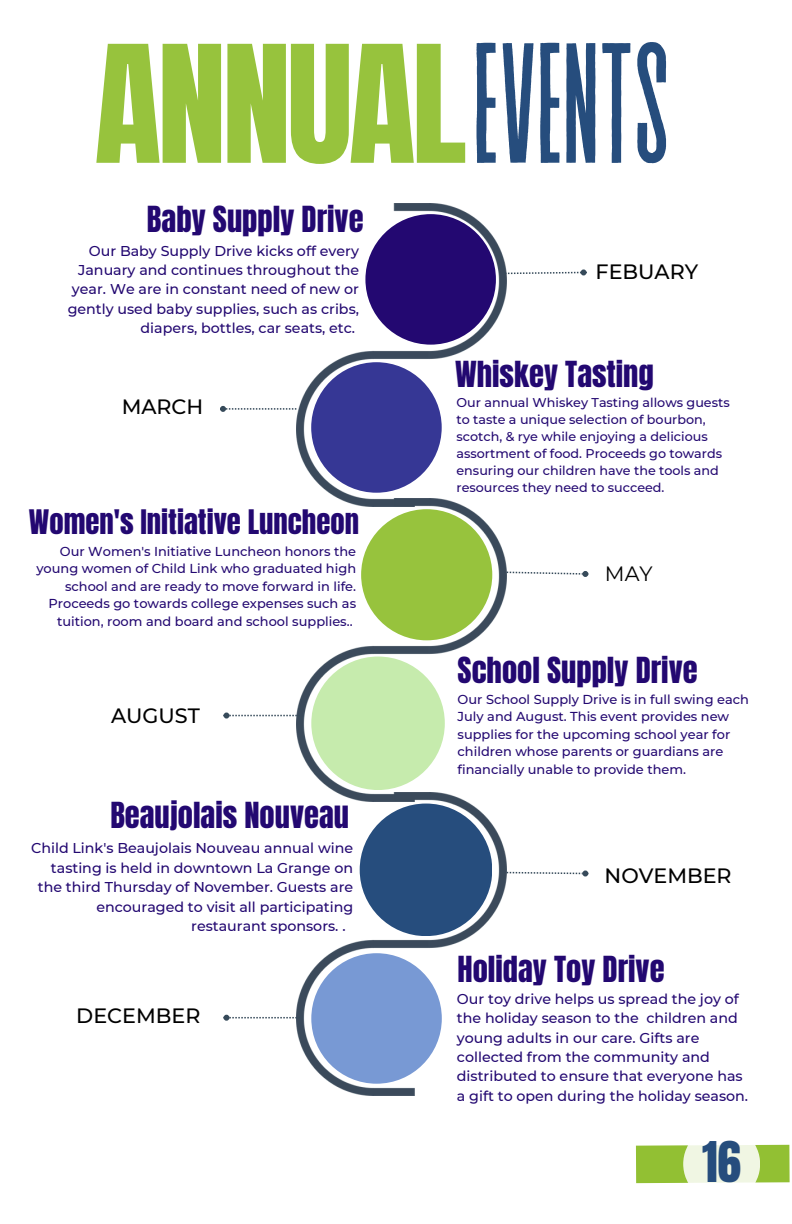
<style>
.page{position:relative;width:792px;height:1224px;background:#fff}
.page>*{position:absolute;margin:0;border:0;box-sizing:border-box;transform-origin:0 0}
.t1{font:138.6px "Anton";letter-spacing:-.03em;color:#97c33d}
.t2{font:47.6px "Anton";color:#264d7d}
.t3{font:30.6px "Anton";color:#230871}
.t4{font:28.8px "Anton";color:#230871}
.t5{font:500 20.8px "Montserrat";color:#000}
.t6{font:20.8px "Montserrat";color:#000}
.t7{font:500 14.2px/19.4px "Montserrat";color:#230871;text-align:right}
.t8{font:500 13px/17.4px "Montserrat";color:#230871;text-align:right}
.t9{font:500 12.8px/17px "Montserrat";color:#230871}
.s1{font-family:"Revive 80 Tall";font-size:171px;color:#264d7d}
</style>
<div class="page">
<img style="left:296px;top:204px;width:211px;height:294px">
<img style="left:296px;top:498px;width:211px;height:295px">
<img style="left:296px;top:793px;width:211px;height:303px">
<svg style="left:505px;top:269px;width:82px;height:6px"></svg>
<svg style="left:220px;top:406px;width:76px;height:6px"></svg>
<svg style="left:507px;top:571px;width:81px;height:6px"></svg>
<svg style="left:223px;top:713px;width:77px;height:6px"></svg>
<svg style="left:507px;top:871px;width:81px;height:5px"></svg>
<div style="left:582px;top:870px;width:6px;height:7px;border:1px solid #364a5a;border-radius:50%"></div>
<svg style="left:223px;top:1015px;width:77px;height:6px"></svg>
<div style="left:365px;top:214px;width:131px;height:131px;background:#230871;border-radius:50%"></div>
<svg style="left:635px;top:1144px;width:155px;height:40px;background:#9bc544"></svg>
<div style="left:311px;top:362px;width:131px;height:131px;background:#363795;border-radius:50%"></div>
<div style="left:361px;top:509px;width:131px;height:131px;background:#97c33d;border-radius:50%"></div>
<div style="left:311px;top:657px;width:134px;height:133px;background:#c6ebad;border-radius:50%"></div>
<div style="left:360px;top:804px;width:132px;height:132px;background:#264d7d;border-radius:50%"></div>
<div style="left:311px;top:953px;width:131px;height:131px;background:#7899d4;border-radius:50%"></div>
<svg style="left:683px;top:1125px;width:77px;height:77px;fill:#f0f6e3"></svg>
<h1 class="t1" style="left:94px;top:5px;width:579px">ANNUAL<span class="s1">EVENTS</span></h1>
<h3 class="t3" style="left:147px;top:197px;width:218px">Baby Supply Drive</h3>
<p class="t7" style="left:68px;top:241px;width:293px">Our Baby Supply Drive kicks off every January and continues throughout the year. We are in constant need of new or gently used baby supplies, such as cribs, diapers, bottles, car seats, etc.</p>
<h3 class="t5" style="left:122px;top:394px;width:83px">MARCH</h3>
<h3 class="t4" style="left:29px;top:502px;width:332px">Women's Initiative Luncheon</h3>
<p class="t8" style="left:36px;top:542px;width:321px">Our Women's Initiative Luncheon honors the young women of Child Link who graduated high school and are ready to move forward in life.<br>Proceeds go towards college expenses such as tuition, room and board and school supplies..</p>
<h3 class="t5" style="left:111px;top:702px;width:90px">AUGUST</h3>
<h3 class="t3" style="left:110px;top:793px;width:240px">Beaujolais Nouveau</h3>
<p class="t7" style="left:31px;top:839px;width:324px">Child Link's Beaujolais Nouveau annual wine</p>
<p class="t7" style="left:51px;top:858px;width:304px">tasting is held in downtown La Grange on</p>
<p class="t7" style="left:38px;top:877px;width:317px">the third Thursday of November. Guests are</p>
<p class="t7" style="left:96px;top:897px;width:258px">encouraged to visit all participating</p>
<p class="t7" style="left:191px;top:916px;width:156px">restaurant sponsors. .</p>
<h3 class="t5" style="left:76px;top:1003px;width:126px">DECEMBER</h3>
<h3 class="t5" style="left:596px;top:259px;width:104px">FEBUARY</h3>
<h3 class="t3" style="left:455px;top:352px;width:200px">Whiskey Tasting</h3>
<p class="t9" style="left:457px;top:394px;width:275px">Our annual Whiskey Tasting allows guests to taste a unique selection of bourbon, scotch, &amp; rye while enjoying a delicious assortment of food. Proceeds go towards ensuring our children have the tools and resources they need to succeed.</p>
<h3 class="t6" style="left:605px;top:561px;width:49px">MAY</h3>
<h3 class="t3" style="left:458px;top:648px;width:242px">School Supply Drive</h3>
<p class="t8" style="left:458px;top:690px;width:293px;text-align:left">Our School Supply Drive is in full swing each July and August. This event provides new supplies for the upcoming school year for children whose parents or guardians are financially unable to provide them.</p>
<h3 class="t5" style="left:605px;top:863px;width:129px">NOVEMBER</h3>
<h3 class="t3" style="left:458px;top:947px;width:208px">Holiday Toy Drive</h3>
<p class="t7" style="left:457px;top:989px;width:293px;text-align:left">Our toy drive helps us spread the joy of the holiday season to the children and young adults in our care. Gifts are collected from the community and distributed to ensure that everyone has a gift to open during the holiday season.</p>
<h2 class="t2" style="left:702px;top:1128px;width:40px">16</h2>
</div>
